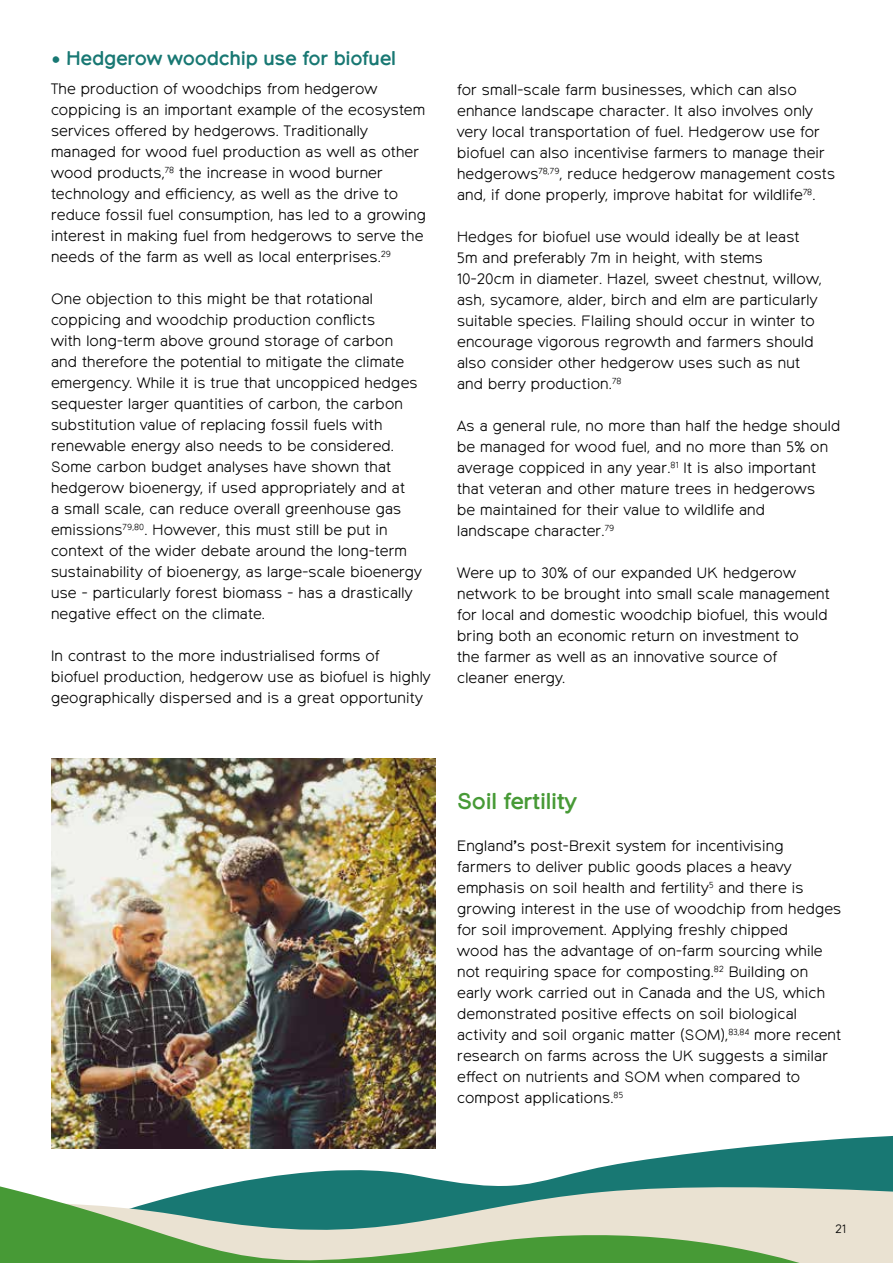
<style>
.page{position:relative;width:893px;height:1263px;background:#fff}
.page>*{position:absolute;margin:0;border:0;box-sizing:border-box;transform-origin:0 0}
.t1{font:700 22.5px "Northwoods";letter-spacing:-.015em;color:#479a36}
.t2{font:700 19.5px "Northwoods";letter-spacing:-.015em;color:#187873}
.t3{font:300 15px/21px "Northwoods";letter-spacing:.015em;color:#000}
.t4{font:300 12px "Northwoods";color:#000}
.s1{font-size:30px}
</style>
<div class="page">
<img style="left:51px;top:758px;width:385px;height:371px">
<svg style="left:0;top:1129px;width:893px;height:134px"></svg>
<h2 class="t2" style="left:51px;top:46px;width:347px"><span class="s1">•</span> Hedgerow woodchip use for biofuel</h2>
<p class="t3" style="left:51px;top:78px;width:376px">The production of woodchips from hedgerow coppicing is an important example of the ecosystem services offered by hedgerows. Traditionally managed for wood fuel production as well as other wood products,<sup>78</sup> the increase in wood burner technology and efficiency, as well as the drive to reduce fossil fuel consumption, has led to a growing interest in making fuel from hedgerows to serve the needs of the farm as well as local enterprises.<sup>29</sup></p>
<p class="t3" style="left:51px;top:288px;width:372px">One objection to this might be that rotational coppicing and woodchip production conflicts<br>with long-term above ground storage of carbon and therefore the potential to mitigate the climate emergency. While it is true that uncoppiced hedges sequester larger quantities of carbon, the carbon substitution value of replacing fossil fuels with renewable energy also needs to be considered.<br>Some carbon budget analyses have shown that hedgerow bioenergy, if used appropriately and at<br>a small scale, can reduce overall greenhouse gas emissions<sup>79,80</sup>. However, this must still be put in context of the wider debate around the long-term sustainability of bioenergy, as large-scale bioenergy use - particularly forest biomass - has a drastically negative effect on the climate.</p>
<p class="t3" style="left:51px;top:645px;width:381px">In contrast to the more industrialised forms of biofuel production, hedgerow use as biofuel is highly geographically dispersed and is a great opportunity</p>
<p class="t3" style="left:457px;top:79px;width:380px">for small-scale farm businesses, which can also enhance landscape character. It also involves only very local transportation of fuel. Hedgerow use for biofuel can also incentivise farmers to manage their hedgerows<sup>78,79</sup>, reduce hedgerow management costs and, if done properly, improve habitat for wildlife<sup>78</sup>.</p>
<p class="t3" style="left:457px;top:226px;width:366px">Hedges for biofuel use would ideally be at least 5m and preferably 7m in height, with stems 10-20cm in diameter. Hazel, sweet chestnut, willow, ash, sycamore, alder, birch and elm are particularly suitable species. Flailing should occur in winter to encourage vigorous regrowth and farmers should also consider other hedgerow uses such as nut and berry production.<sup>78</sup></p>
<p class="t3" style="left:457px;top:415px;width:384px">As a general rule, no more than half the hedge should be managed for wood fuel, and no more than 5% on average coppiced in any year.<sup>81</sup> It is also important that veteran and other mature trees in hedgerows<br>be maintained for their value to wildlife and landscape character.<sup>79</sup></p>
<p class="t3" style="left:457px;top:562px;width:374px">Were up to 30% of our expanded UK hedgerow network to be brought into small scale management for local and domestic woodchip biofuel, this would bring both an economic return on investment to<br>the farmer as well as an innovative source of cleaner energy.</p>
<h1 class="t1" style="left:457px;top:787px;width:121px">Soil fertility</h1>
<p class="t3" style="left:457px;top:836px;width:386px">England’s post-Brexit system for incentivising farmers to deliver public goods places a heavy emphasis on soil health and fertility<sup>5</sup> and there is growing interest in the use of woodchip from hedges for soil improvement. Applying freshly chipped<br>wood has the advantage of on-farm sourcing while not requiring space for composting.<sup>82</sup> Building on early work carried out in Canada and the US, which demonstrated positive effects on soil biological activity and soil organic matter (SOM),<sup>83,84</sup> more recent research on farms across the UK suggests a similar effect on nutrients and SOM when compared to compost applications.<sup>85</sup></p>
<p class="t4" style="left:836px;top:1222px;width:12px">21</p>
<p class="t4" style="left:832px;top:1223px;width:11px">21</p>
</div>
